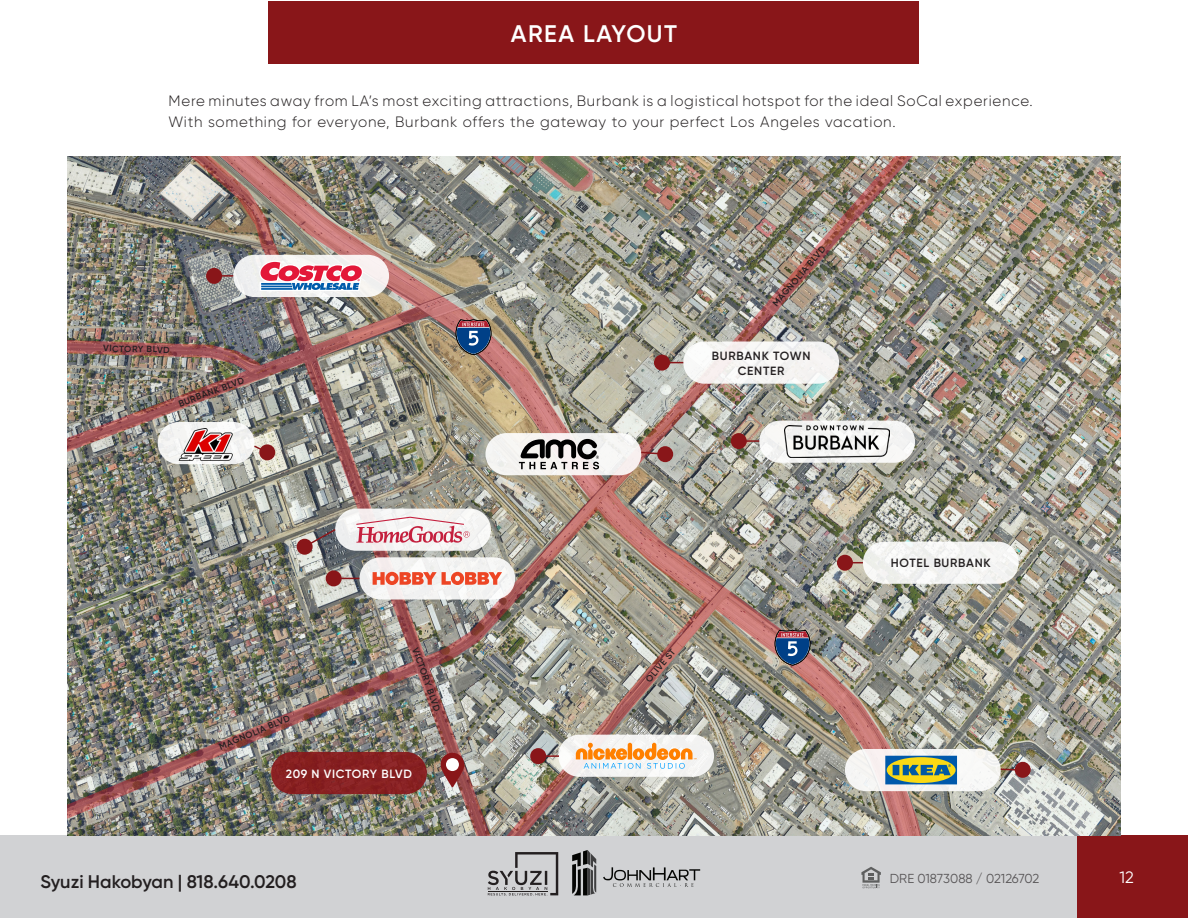
<style>
.page{position:relative;width:1188px;height:918px;background:#fff}
.page>*{position:absolute;margin:0;border:0;box-sizing:border-box;transform-origin:0 0}
.t1{font:600 24px "Gilroy";letter-spacing:.06em;color:#fff}
.t2{font:600 18.3px "Gilroy";color:#231f20}
.t3{font:16.5px "Gilroy";color:#fff}
.t4{font:300 15px/21px "Gilroy";letter-spacing:.05em;color:#231f20}
.t5{font:13.05px "Gilroy";color:#231f20}
.t6{font:600 12px/14.4px "Gilroy";letter-spacing:.06em;color:#231f20;text-align:center}
.t7{font:600 12px "Gilroy";letter-spacing:.05em;color:#fff}
.t8{font:600 9px "Gilroy";color:#231f20}
</style>
<div class="page">
<div style="left:1076px;top:836px;width:112px;height:82px;background:#891619"></div>
<div style="left:0;top:836px;width:1076px;height:82px;background:#d1d2d4"></div>
<svg style="left:488px;top:852px;width:70px;height:43px"></svg>
<svg style="left:572px;top:850px;width:24px;height:45px"></svg>
<svg style="left:603px;top:867px;width:97px;height:20px"></svg>
<svg style="left:861px;top:867px;width:20px;height:21px"></svg>
<img style="left:68px;top:157px;width:1052px;height:679px">
<div style="left:269px;top:1px;width:650px;height:63px;background:#891619"></div>
<svg style="left:441px;top:753px;width:23px;height:35px"></svg>
<div style="left:233px;top:255px;width:156px;height:42px;background:#f2f0f0;border-radius:21px"></div>
<div style="left:759px;top:421px;width:156px;height:42px;background:#f5f5f4;border-radius:21px"></div>
<div style="left:485px;top:433px;width:156px;height:42px;background:#f6f3f2;border-radius:21px"></div>
<div style="left:271px;top:752px;width:156px;height:42px;background:#872021;border-radius:21px"></div>
<div style="left:359px;top:557px;width:156px;height:43px;background:#f3f3f2;border-radius:21px"></div>
<div style="left:335px;top:509px;width:156px;height:42px;background:#f4f3f2;border-radius:21px"></div>
<div style="left:158px;top:422px;width:96px;height:42px;background:#f4f4f2;border-radius:21px"></div>
<div style="left:683px;top:342px;width:156px;height:42px;background:#f7f4f3;border-radius:21px"></div>
<div style="left:863px;top:542px;width:156px;height:42px;background:#f4f4f3;border-radius:21px"></div>
<div style="left:558px;top:735px;width:156px;height:42px;background:#f5f3f2;border-radius:21px"></div>
<div style="left:845px;top:749px;width:156px;height:42px;background:#f7f5f4;border-radius:21px"></div>
<svg style="left:260px;top:261px;width:103px;height:30px"></svg>
<svg style="left:519px;top:439px;width:80px;height:30px"></svg>
<img style="left:785px;top:426px;width:104px;height:32px">
<svg style="left:885px;top:756px;width:72px;height:28px"></svg>
<svg style="left:576px;top:743px;width:121px;height:26px"></svg>
<svg style="left:373px;top:572px;width:129px;height:13px"></svg>
<img style="left:179px;top:428px;width:54px;height:32px">
<svg style="left:356px;top:517px;width:114px;height:26px"></svg>
<div style="left:530px;top:748px;width:16px;height:16px;background:#891619;border-radius:50%"></div>
<div style="left:1015px;top:762px;width:16px;height:16px;background:#891619;border-radius:50%"></div>
<div style="left:837px;top:555px;width:16px;height:16px;background:#891619;border-radius:50%"></div>
<div style="left:731px;top:433px;width:16px;height:16px;background:#891619;border-radius:50%"></div>
<div style="left:657px;top:446px;width:16px;height:16px;background:#891619;border-radius:50%"></div>
<div style="left:654px;top:355px;width:16px;height:16px;background:#891619;border-radius:50%"></div>
<div style="left:326px;top:570px;width:16px;height:16px;background:#891619;border-radius:50%"></div>
<div style="left:297px;top:539px;width:16px;height:16px;background:#891619;border-radius:50%"></div>
<div style="left:259px;top:444px;width:16px;height:16px;background:#891619;border-radius:50%"></div>
<div style="left:206px;top:268px;width:16px;height:16px;background:#891619;border-radius:50%"></div>
<svg style="left:775px;top:630px;width:35px;height:35px"></svg>
<svg style="left:456px;top:320px;width:35px;height:35px"></svg>
<svg style="left:222px;top:275px;width:11px;height:2px"></svg>
<svg style="left:252px;top:444px;width:17px;height:10px"></svg>
<svg style="left:303px;top:528px;width:34px;height:21px"></svg>
<svg style="left:342px;top:578px;width:17px;height:1px"></svg>
<svg style="left:670px;top:362px;width:13px;height:1px"></svg>
<svg style="left:641px;top:451px;width:17px;height:5px"></svg>
<hr style="left:739px;top:440px;width:20px;height:2px;background:#891619">
<hr style="left:538px;top:755px;width:21px;height:2px;background:#891619">
<svg style="left:1000px;top:768px;width:15px;height:4px"></svg>
<p class="t1" style="left:511px;top:19px;width:168px">AREA LAYOUT</p>
<p class="t4" style="left:169px;top:90px;width:866px">Mere minutes away from LA’s most exciting attractions, Burbank is a logistical hotspot for the ideal SoCal experience.<br>With something for everyone, Burbank offers the gateway to your perfect Los Angeles vacation.</p>
<p class="t8" style="left:103px;top:343px;width:68px;rotate:1deg">VICTORY BLVD</p>
<p class="t8" style="left:177px;top:399px;width:71px;rotate:-21deg">BURBANK BLVD</p>
<p class="t8" style="left:218px;top:742px;width:77px;rotate:-23deg">MAGNOLIA BLVD</p>
<p class="t8" style="left:420px;top:646px;width:68px;rotate:70deg">VICTORY BLVD</p>
<p class="t7" style="left:286px;top:766px;width:127px">209 N VICTORY BLVD</p>
<p class="t8" style="left:770px;top:301px;width:77px;rotate:-49deg">MAGNOLIA BLVD</p>
<p class="t6" style="left:712px;top:349px;width:100px">BURBANK TOWN<br>CENTER</p>
<p class="t8" style="left:643px;top:677px;width:42px;rotate:-49deg">OLIVE ST</p>
<p class="t6" style="left:891px;top:556px;width:101px">HOTEL BURBANK</p>
<p class="t2" style="left:40px;top:871px;width:258px">Syuzi Hakobyan | 818.640.0208</p>
<p class="t5" style="left:890px;top:870px;width:151px">DRE 01873088 / 02126702</p>
<p class="t3" style="left:1120px;top:868px;width:16px">12</p>
</div>
